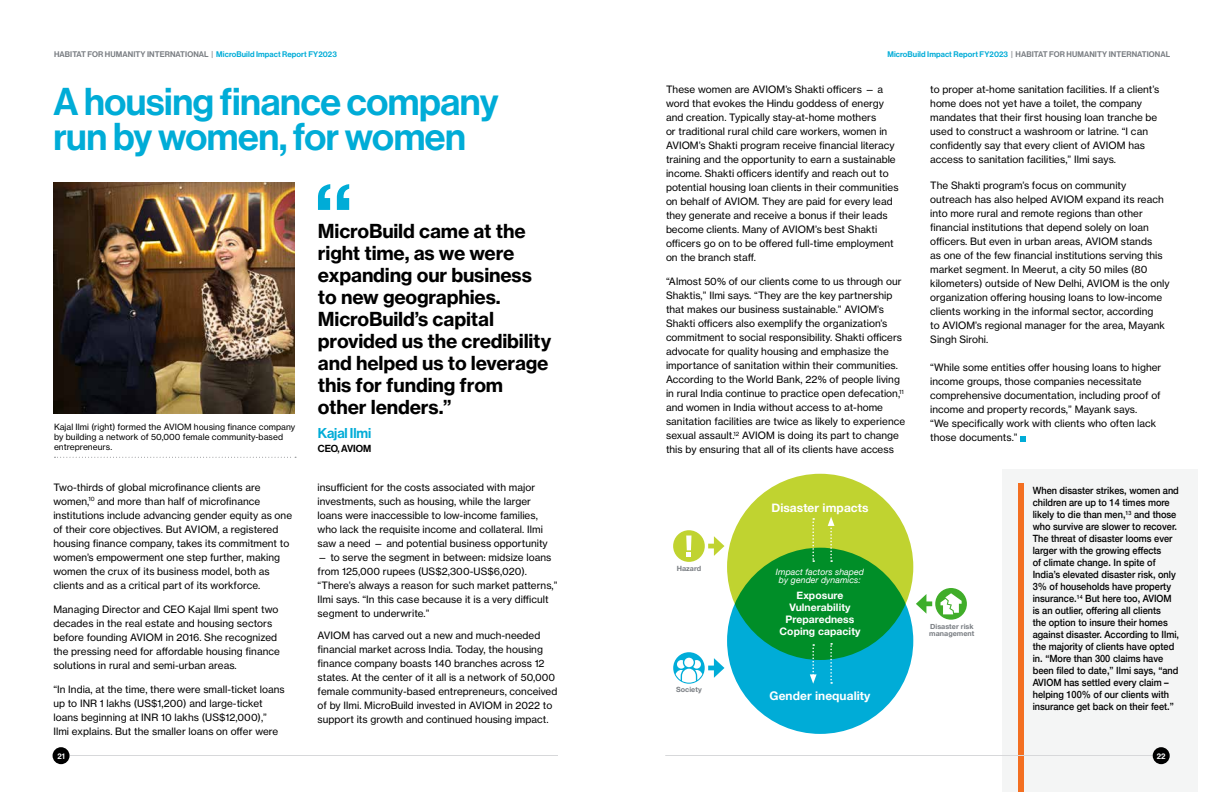
<style>
.page{position:relative;width:1224px;height:792px;background:#fff}
.page>*{position:absolute;margin:0;border:0;box-sizing:border-box;transform-origin:0 0}
.t1{font:38px/35px "N Haas Grotesk DS Pro 65 Md";letter-spacing:-.01em;color:#00acd7}
.t2{font:19px/22px "N Haas Grotesk TX Pro 75 Bd";letter-spacing:-.01em;color:#000}
.t3{font:14px "N Haas Grotesk DS Pro 65 Md";letter-spacing:-.005em;color:#00acd7}
.t4{font:700 11.9px "Helvetica Neue";letter-spacing:.005em;color:#fff}
.t5{font:700 10.3px/12px "Helvetica Neue";letter-spacing:.005em;color:#fff;text-align:center}
.t6{font:10px/14px "N Haas Grotesk TX Pro 55 Rg";letter-spacing:.005em;color:#000}
.t7{font:500 10px/12px "Helvetica Neue";color:#000;scale:.92 1}
.t8{font:10px "N Haas Grotesk DS Pro 65 Md";letter-spacing:-.005em;color:#000}
.t9{font:italic 8.8px/8.8px "Helvetica Neue";letter-spacing:.005em;color:#fff;text-align:center}
.t10{font:8.5px/10px "N Haas Grotesk TX Pro 55 Rg";letter-spacing:.005em;color:#000}
.t11{font:8px "N Haas Grotesk DS Pro 65 Md";letter-spacing:.01em;color:#797d82}
.t12{font:8px "N Haas Grotesk DS Pro 65 Md";color:#fff}
.t13{font:700 7.2px/7.2px "Helvetica Neue";letter-spacing:.005em;color:#797d82}
.s1{color:#00acd7}
</style>
<div class="page">
<hr style="left:70px;top:755px;width:488px;height:1px;background:#d7d8da">
<div style="left:53px;top:747px;width:17px;height:17px;background:#000;border-radius:50%"></div>
<div style="left:1002px;top:469px;width:196px;height:323px;background:#f4f5f5"></div>
<svg style="left:318px;top:184px;width:31px;height:26px"></svg>
<div style="left:1018px;top:484px;width:6px;height:308px;background:#f36f21"></div>
<div style="left:727px;top:474px;width:186px;height:186px;background:#c0d330;border-radius:50%"></div>
<svg style="left:727px;top:548px;width:186px;height:186px;background:#009d7e"></svg>
<svg style="left:830px;top:643px;width:2px;height:41px"></svg>
<svg style="left:828px;top:517px;width:6px;height:45px"></svg>
<svg style="left:812px;top:518px;width:2px;height:44px"></svg>
<svg style="left:810px;top:644px;width:7px;height:40px"></svg>
<div style="left:673px;top:530px;width:32px;height:32px;background:#c0d330;border-radius:50%"></div>
<svg style="left:686px;top:536px;width:5px;height:21px"></svg>
<svg style="left:673px;top:652px;width:32px;height:32px"></svg>
<svg style="left:676px;top:658px;width:26px;height:25px"></svg>
<svg style="left:935px;top:588px;width:32px;height:32px"></svg>
<svg style="left:941px;top:593px;width:21px;height:21px"></svg>
<svg style="left:708px;top:544px;width:6px;height:4px"></svg>
<svg style="left:714px;top:536px;width:10px;height:20px"></svg>
<svg style="left:708px;top:666px;width:6px;height:4px"></svg>
<svg style="left:714px;top:658px;width:10px;height:20px"></svg>
<div style="left:922px;top:601px;width:10px;height:5px;background:#3dae2b"></div>
<svg style="left:916px;top:594px;width:10px;height:19px"></svg>
<svg style="left:1020px;top:436px;width:6px;height:5px"></svg>
<hr style="left:665px;top:755px;width:490px;height:1px;background:#d7d8da">
<div style="left:1153px;top:747px;width:17px;height:17px;background:#000;border-radius:50%"></div>
<img style="left:53px;top:182px;width:241px;height:232px">
<svg style="left:54px;top:457px;width:242px;height:1px"></svg>
<p class="t11" style="left:54px;top:50px;width:284px">HABITAT FOR HUMANITY INTERNATIONAL | <span class="s1">MicroBuild Impact Report FY2023</span></p>
<h1 class="t1" style="left:53px;top:85px;width:447px">A housing finance company run by women, for women</h1>
<p class="t10" style="left:54px;top:421px;width:243px">Kajal Ilmi (right) formed the AVIOM housing finance company by building a network of 50,000 female community-based entrepreneurs.</p>
<p class="t6" style="left:53px;top:480px;width:240px">Two-thirds of global microfinance clients are women,<sup>10</sup> and more than half of microfinance institutions include advancing gender equity as one of their core objectives. But AVIOM, a registered housing finance company, takes its commitment to women’s empowerment one step further, making women the crux of its business model, both as clients and as a critical part of its workforce.</p>
<p class="t6" style="left:53px;top:602px;width:228px">Managing Director and CEO Kajal Ilmi spent two decades in the real estate and housing sectors before founding AVIOM in 2016. She recognized the pressing need for affordable housing finance solutions in rural and semi-urban areas.</p>
<p class="t6" style="left:53px;top:682px;width:233px">“In India, at the time, there were small-ticket loans up to INR 1 lakhs (US$1,200) and large-ticket loans beginning at INR 10 lakhs (US$12,000),” Ilmi explains. But the smaller loans on offer were</p>
<p class="t12" style="left:57px;top:751px;width:9px">21</p>
<h2 class="t2" style="left:318px;top:220px;width:235px">MicroBuild came at the right time, as we were expanding our business to new geographies.<br>MicroBuild’s capital provided us the credibility and helped us to leverage this for funding from other lenders.”</h2>
<h3 class="t3" style="left:318px;top:425px;width:55px">Kajal Ilmi</h3>
<p class="t8" style="left:318px;top:443px;width:55px">CEO, AVIOM</p>
<p class="t6" style="left:318px;top:480px;width:232px">insufficient for the costs associated with major investments, such as housing, while the larger loans were inaccessible to low-income families, who lack the requisite income and collateral. Ilmi saw a need — and potential business opportunity</p>
<p class="t6" style="left:318px;top:550px;width:241px">— to serve the segment in between: midsize loans from 125,000 rupees (US$2,300-US$6,020). “There’s always a reason for such market patterns,” Ilmi says. “In this case because it is a very difficult segment to underwrite.”</p>
<p class="t6" style="left:318px;top:628px;width:241px">AVIOM has carved out a new and much-needed financial market across India. Today, the housing finance company boasts 140 branches across 12 states. At the center of it all is a network of 50,000 female community-based entrepreneurs, conceived of by Ilmi. MicroBuild invested in AVIOM in 2022 to support its growth and continued housing impact.</p>
<p class="t11" style="left:887px;top:50px;width:284px"><span class="s1">MicroBuild Impact Report FY2023</span> | HABITAT FOR HUMANITY INTERNATIONAL</p>
<p class="t6" style="left:666px;top:83px;width:234px">These women are AVIOM’s Shakti officers — a word that evokes the Hindu goddess of energy and creation. Typically stay-at-home mothers<br>or traditional rural child care workers, women in AVIOM’s Shakti program receive financial literacy training and the opportunity to earn a sustainable income. Shakti officers identify and reach out to potential housing loan clients in their communities on behalf of AVIOM. They are paid for every lead they generate and receive a bonus if their leads become clients. Many of AVIOM’s best Shakti officers go on to be offered full-time employment on the branch staff.</p>
<p class="t6" style="left:666px;top:275px;width:241px">“Almost 50% of our clients come to us through our Shaktis,” Ilmi says. “They are the key partnership that makes our business sustainable.” AVIOM’s Shakti officers also exemplify the organization’s commitment to social responsibility. Shakti officers advocate for quality housing and emphasize the importance of sanitation within their communities.<br>According to the World Bank, 22% of people living in rural India continue to practice open defecation,<sup>11 </sup>and women in India without access to at-home sanitation facilities are twice as likely to experience sexual assault.<sup>12</sup> AVIOM is doing its part to change this by ensuring that all of its clients have access</p>
<p class="t13" style="left:677px;top:565px;width:26px">Hazard</p>
<p class="t13" style="left:676px;top:686px;width:27px">Society</p>
<p class="t4" style="left:771px;top:498px;width:99px">Disaster impacts</p>
<p class="t9" style="left:776px;top:568px;width:90px">Impact factors shaped by gender dynamics:</p>
<p class="t5" style="left:780px;top:589px;width:82px">Exposure<br>Vulnerability<br>Preparedness<br>Coping capacity</p>
<p class="t4" style="left:770px;top:687px;width:102px">Gender inequality</p>
<p class="t6" style="left:930px;top:83px;width:231px">to proper at-home sanitation facilities. If a client’s home does not yet have a toilet, the company mandates that their first housing loan tranche be used to construct a washroom or latrine. “I can confidently say that every client of AVIOM has access to sanitation facilities,” Ilmi says.</p>
<p class="t6" style="left:930px;top:179px;width:241px">The Shakti program’s focus on community outreach has also helped AVIOM expand its reach into more rural and remote regions than other financial institutions that depend solely on loan officers. But even in urban areas, AVIOM stands<br>as one of the few financial institutions serving this market segment. In Meerut, a city 50 miles (80 kilometers) outside of New Delhi, AVIOM is the only organization offering housing loans to low-income clients working in the informal sector, according<br>to AVIOM’s regional manager for the area, Mayank Singh Sirohi.</p>
<p class="t6" style="left:930px;top:361px;width:233px">“While some entities offer housing loans to higher income groups, those companies necessitate comprehensive documentation, including proof of income and property records,” Mayank says.<br>“We specifically work with clients who often lack those documents.”</p>
<p class="t13" style="left:929px;top:623px;width:47px">Disaster risk management</p>
<p class="t7" style="left:1033px;top:484px;width:161px">When disaster strikes, women and children are up to 14 times more likely to die than men,<sup>13</sup> and those who survive are slower to recover.<br>The threat of disaster looms ever larger with the growing effects<br>of climate change. In spite of India’s elevated disaster risk, only 3% of households have property insurance.<sup>14</sup> But here too, AVIOM is an outlier, offering all clients<br>the option to insure their homes against disaster. According to Ilmi, the majority of clients have opted in. “More than 300 claims have been filed to date,” Ilmi says, “and AVIOM has settled every claim – helping 100% of our clients with insurance get back on their feet.”</p>
<p class="t12" style="left:1157px;top:751px;width:10px">22</p>
</div>
